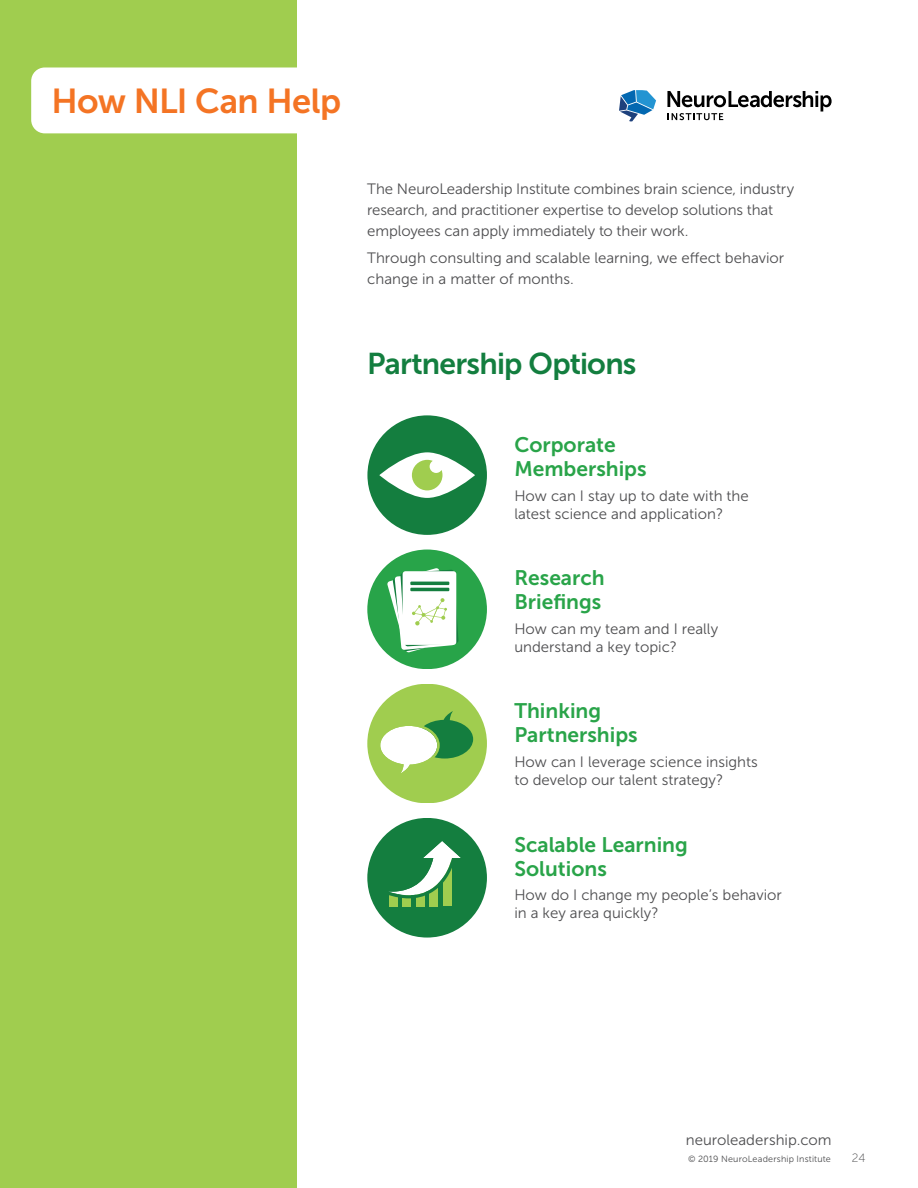
<style>
.page{position:relative;width:918px;height:1188px;background:#fff}
.page>*{position:absolute;margin:0;border:0;box-sizing:border-box;transform-origin:0 0}
.t1{font:34.5px "Museo Sans 700";letter-spacing:-.015em;color:#f47424}
.t2{font:30px "Museo Sans 700";letter-spacing:-.025em;color:#137e3f}
.t3{font:21px/24px "Museo Sans 700";color:#29a449}
.t4{font:15px/18px "Museo Sans 300";color:#4d4d4f}
.t5{font:12px "Museo Sans 100";color:#4d4d4f}
.t6{font:9px "Museo Sans 300";letter-spacing:.02em;color:#4d4d4f}
</style>
<div class="page">
<svg style="left:619px;top:90px;width:37px;height:31px"></svg>
<svg style="left:667px;top:91px;width:165px;height:29px"></svg>
<div style="left:367px;top:818px;width:120px;height:119px;background:#147e3f;border-radius:50%"></div>
<svg style="left:389px;top:841px;width:72px;height:66px"></svg>
<div style="left:367px;top:550px;width:120px;height:119px;background:#28a449;border-radius:50%"></div>
<svg style="left:387px;top:568px;width:72px;height:85px"></svg>
<hr style="left:410px;top:582px;width:39px;height:3px;background:#147e3f">
<hr style="left:410px;top:588px;width:39px;height:3px;background:#147e3f">
<div style="left:367px;top:684px;width:120px;height:119px;background:#a0cd4f;border-radius:50%"></div>
<svg style="left:380px;top:711px;width:93px;height:62px"></svg>
<div style="left:367px;top:416px;width:120px;height:118px;background:#147e3f;border-radius:50%"></div>
<svg style="left:379px;top:452px;width:96px;height:46px;fill:#fff"></svg>
<svg style="left:412px;top:460px;width:31px;height:30px"></svg>
<div style="left:0;top:0;width:296px;height:1188px;background:#a0cd4f"></div>
<div style="left:31px;top:68px;width:265px;height:65px;background:#fff"></div>
<h1 class="t1" style="left:51px;top:82px;width:291px">How NLI Can Help</h1>
<p class="t4" style="left:367px;top:178px;width:428px;line-height:21px">The NeuroLeadership Institute combines brain science, industry research, and practitioner expertise to develop solutions that employees can apply immediately to their work.</p>
<p class="t4" style="left:367px;top:248px;width:418px;line-height:21px">Through consulting and scalable learning, we effect behavior change in a matter of months.</p>
<h2 class="t2" style="left:367px;top:346px;width:271px">Partnership Options</h2>
<h3 class="t3" style="left:514px;top:433px;width:134px">Corporate<br>Memberships</h3>
<p class="t4" style="left:514px;top:487px;width:236px">How can I stay up to date with the latest science and application?</p>
<h3 class="t3" style="left:514px;top:566px;width:92px">Research<br>Briefings</h3>
<p class="t4" style="left:514px;top:620px;width:205px">How can my team and I really understand a key topic?</p>
<h3 class="t3" style="left:514px;top:699px;width:125px">Thinking<br>Partnerships</h3>
<p class="t4" style="left:514px;top:753px;width:245px">How can I leverage science insights to develop our talent strategy?</p>
<h3 class="t3" style="left:514px;top:832px;width:175px">Scalable Learning<br>Solutions</h3>
<p class="t4" style="left:514px;top:886px;width:269px">How do I change my people’s behavior in a key area quickly?</p>
<p class="t4" style="left:686px;top:1131px;width:147px">neuroleadership.com</p>
<p class="t6" style="left:688px;top:1154px;width:144px">© 2019 NeuroLeadership Institute</p>
<p class="t5" style="left:852px;top:1152px;width:15px">24</p>
</div>
